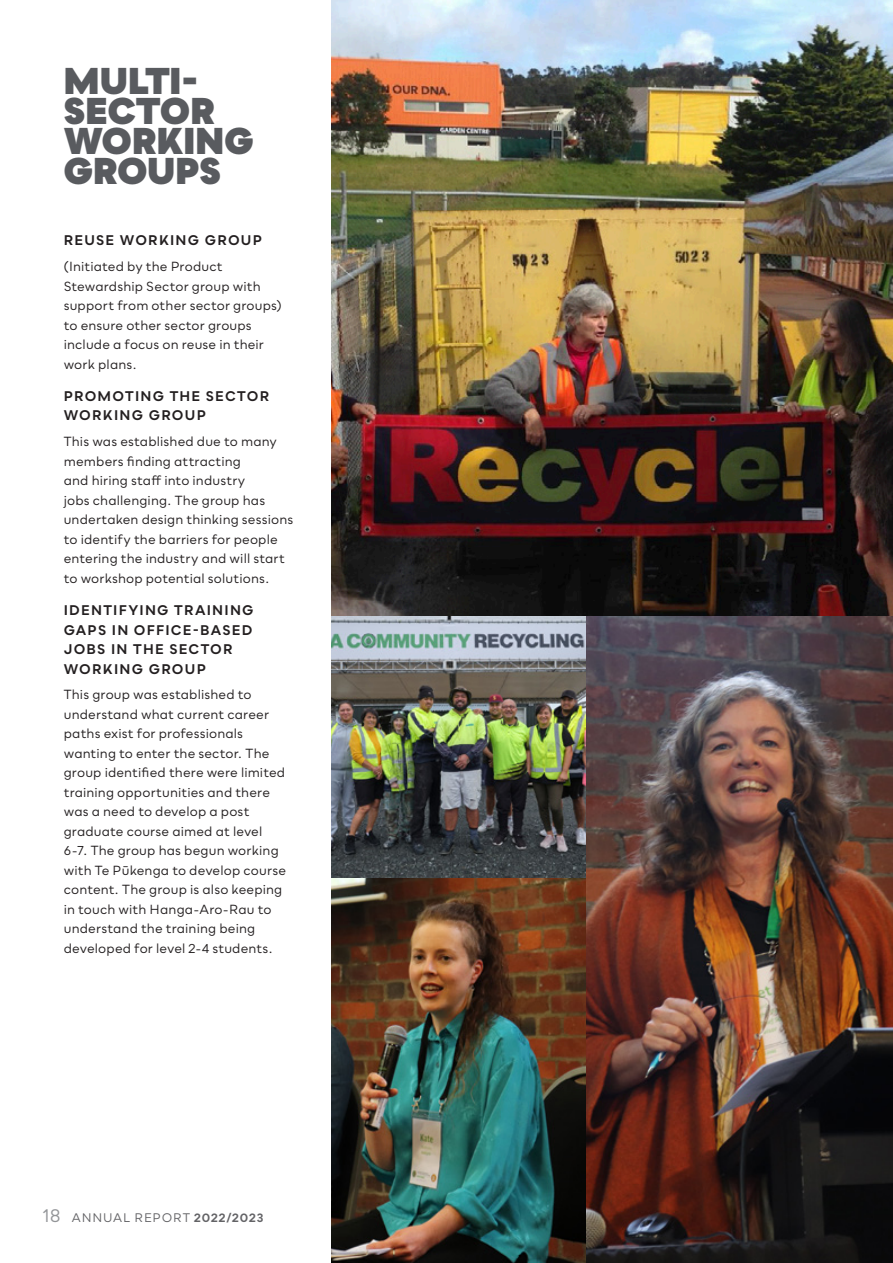
<style>
.page{position:relative;width:893px;height:1263px;background:#fff}
.page>*{position:absolute;margin:0;border:0;box-sizing:border-box;transform-origin:0 0}
.t1{font:900 36px/30px "Bozon";letter-spacing:.005em;color:#595b5f}
.t2{font:700 13.5px/19.5px "Bozon";letter-spacing:.09em;color:#231f20}
.t3{font:12.75px/19.5px "Bozon";letter-spacing:.01em;color:#231f20}
.t4{font:12px "Bozon";letter-spacing:.07em;color:#636366}
.s1{font-size:18px;color:#939598}
.s2{font-weight:700}
</style>
<div class="page">
<img style="left:332px;top:0;width:561px;height:617px">
<img style="left:332px;top:617px;width:255px;height:261px">
<img style="left:332px;top:878px;width:255px;height:385px">
<img style="left:587px;top:617px;width:306px;height:646px">
<h1 class="t1" style="left:64px;top:67px;width:192px">MULTI-<br>SECTOR<br>WORKING<br>GROUPS</h1>
<p class="t2" style="left:64px;top:231px;width:200px">REUSE WORKING GROUP</p>
<p class="t3" style="left:64px;top:257px;width:219px">(Initiated by the Product<br>Stewardship Sector group with support from other sector groups) to ensure other sector groups include a focus on reuse in their work plans.</p>
<p class="t2" style="left:64px;top:386px;width:207px">PROMOTING THE SECTOR<br>WORKING GROUP</p>
<p class="t3" style="left:64px;top:432px;width:231px">This was established due to many members finding attracting<br>and hiring staff into industry<br>jobs challenging. The group has undertaken design thinking sessions to identify the barriers for people entering the industry and will start to workshop potential solutions.</p>
<p class="t2" style="left:64px;top:600px;width:191px">IDENTIFYING TRAINING<br>GAPS IN OFFICE-BASED<br>JOBS IN THE SECTOR<br>WORKING GROUP</p>
<p class="t3" style="left:64px;top:685px;width:224px">This group was established to understand what current career paths exist for professionals wanting to enter the sector. The group identified there were limited training opportunities and there was a need to develop a post graduate course aimed at level<br>6-7. The group has begun working with Te Pūkenga to develop course content. The group is also keeping in touch with Hanga-Aro-Rau to understand the training being developed for level 2-4 students.</p>
<p class="t4" style="left:43px;top:1210px;width:222px"><span class="s1">18</span> ANNUAL REPORT <span class="s2">2022/2023</span></p>
</div>
